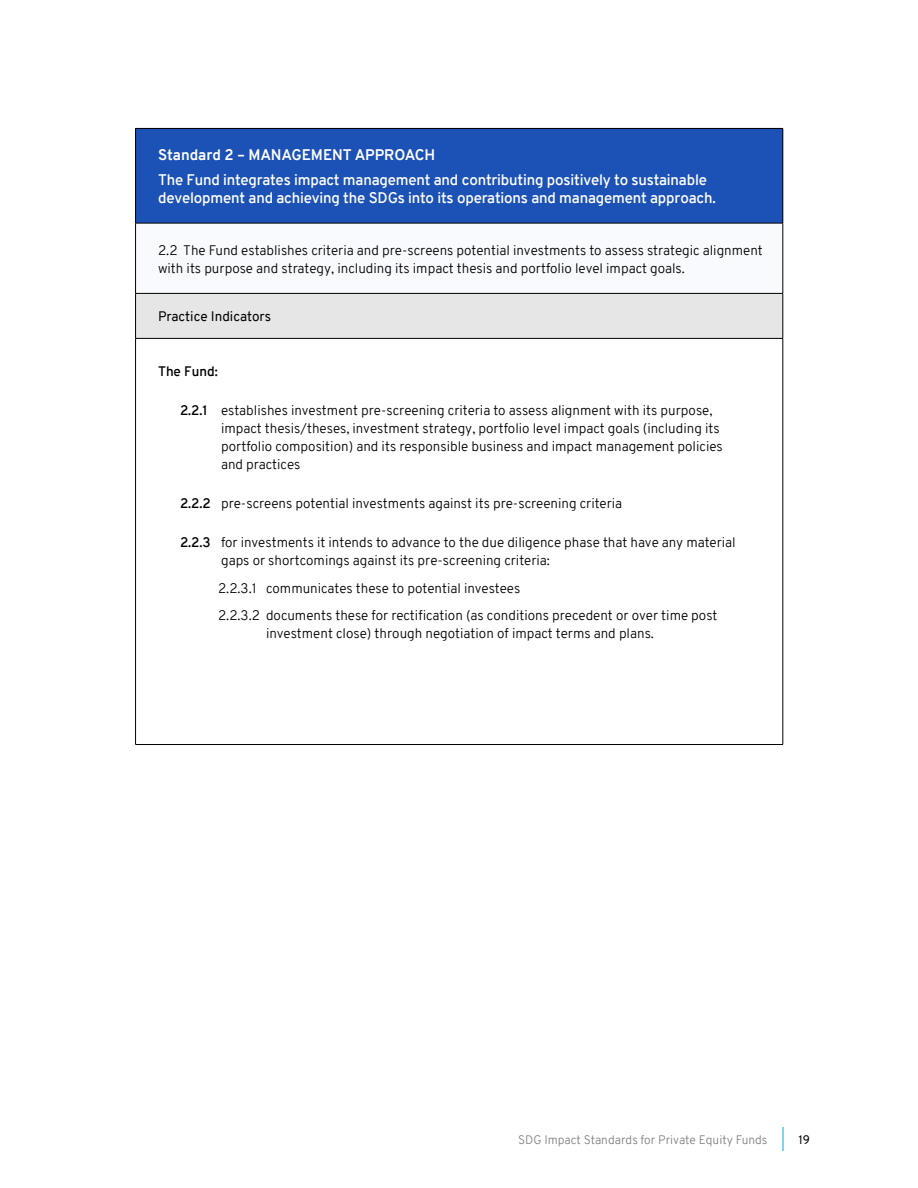
<style>
.page{position:relative;width:918px;height:1188px;background:#fff}
.page>*{position:absolute;margin:0;border:0;box-sizing:border-box;transform-origin:0 0}
.t1{font:600 15px/18px "Overpass";letter-spacing:-.01em;color:#fff}
.t2{font:700 15px "Overpass";color:#fff}
.t3{font:300 13.5px/18px "Overpass";color:#000}
.t4{font:600 13.5px "Overpass";color:#000}
.t5{font:13.5px "Overpass";color:#000}
.t6{font:300 12px "Overpass";color:#808080}
.t7{font:12px "Overpass";color:#000}
</style>
<div class="page">
<svg style="left:783px;top:1127px;width:1px;height:24px"></svg>
<div style="left:136px;top:128px;width:647px;height:95px;background:#1c52b5"></div>
<div style="left:136px;top:223px;width:647px;height:70px;background:#f8fafd"></div>
<div style="left:136px;top:293px;width:647px;height:45px;background:#e6e6e6"></div>
<hr style="left:135px;top:128px;width:648px;height:1px;background:#000">
<hr style="left:135px;top:129px;width:1px;height:94px;background:#000">
<hr style="left:783px;top:129px;width:1px;height:94px;background:#000">
<hr style="left:783px;top:223px;width:1px;height:70px;background:#000">
<hr style="left:783px;top:294px;width:1px;height:44px;background:#000">
<hr style="left:135px;top:223px;width:648px;height:1px;background:#000">
<hr style="left:135px;top:223px;width:1px;height:70px;background:#000">
<hr style="left:135px;top:293px;width:648px;height:1px;background:#000">
<hr style="left:135px;top:294px;width:1px;height:44px;background:#000">
<hr style="left:135px;top:338px;width:648px;height:1px;background:#000">
<hr style="left:135px;top:339px;width:1px;height:405px;background:#000">
<hr style="left:783px;top:339px;width:1px;height:405px;background:#000">
<hr style="left:135px;top:744px;width:648px;height:1px;background:#000">
<p class="t2" style="left:158px;top:144px;width:279px">Standard 2 – MANAGEMENT APPROACH</p>
<p class="t1" style="left:158px;top:171px;width:559px">The Fund integrates impact management and contributing positively to sustainable development and achieving the SDGs into its operations and management approach.</p>
<p class="t3" style="left:158px;top:241px;width:606px">2.2 The Fund establishes criteria and pre-screens potential investments to assess strategic alignment with its purpose and strategy, including its impact thesis and portfolio level impact goals.</p>
<p class="t5" style="left:158px;top:307px;width:115px">Practice Indicators</p>
<p class="t4" style="left:158px;top:361px;width:61px">The Fund:</p>
<p class="t4" style="left:180px;top:400px;width:30px">2.2.1</p>
<p class="t4" style="left:180px;top:493px;width:32px">2.2.2</p>
<p class="t4" style="left:180px;top:532px;width:32px">2.2.3</p>
<p class="t3" style="left:221px;top:401px;width:503px">establishes investment pre-screening criteria to assess alignment with its purpose, impact thesis/theses, investment strategy, portfolio level impact goals (including its portfolio composition) and its responsible business and impact management policies and practices</p>
<p class="t3" style="left:221px;top:494px;width:403px">pre-screens potential investments against its pre-screening criteria</p>
<p class="t3" style="left:221px;top:533px;width:516px">for investments it intends to advance to the due diligence phase that have any material gaps or shortcomings against its pre-screening criteria:</p>
<p class="t3" style="left:218px;top:575px;width:501px;line-height:27px">2.2.3.1 communicates these to potential investees<br>2.2.3.2 documents these for rectification (as conditions precedent or over time post</p>
<p class="t3" style="left:266px;top:624px;width:389px">investment close) through negotiation of impact terms and plans.</p>
<p class="t6" style="left:518px;top:1131px;width:251px">SDG Impact Standards for Private Equity Funds</p>
<p class="t7" style="left:798px;top:1131px;width:13px">19</p>
</div>
